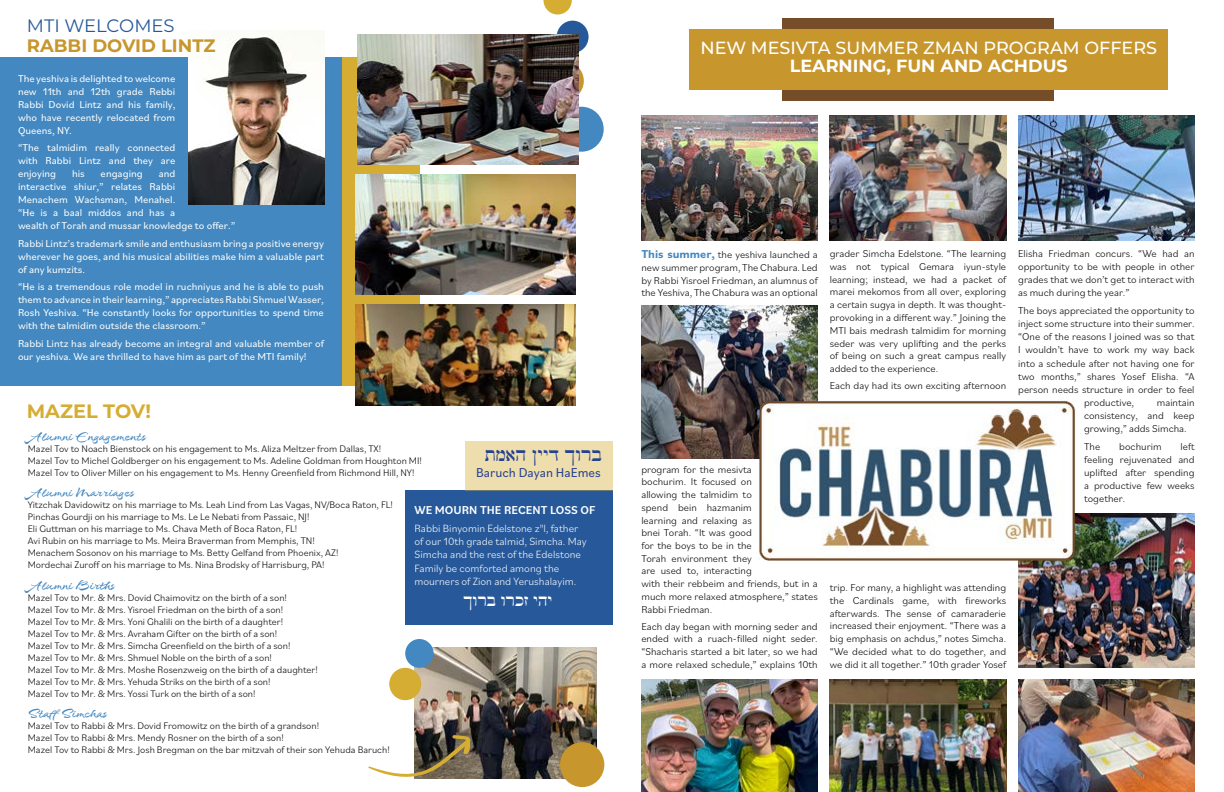
<style>
.page{position:relative;width:1224px;height:792px;background:#fff}
.page>*{position:absolute;margin:0;border:0;box-sizing:border-box;transform-origin:0 0}
.t1{font:700 19.4px "Montserrat";color:#d6ad33}
.t2{font:700 18px "Montserrat";color:#c7962c}
.t3{font:18px "Montserrat";color:#27599a}
.t4{font:500 17.6px "Montserrat";color:#fff}
.t5{font:700 17.6px "Montserrat";color:#fff}
.t6{font:16px "Shlomo";color:#25408f}
.t7{font:14px "Shlomo";color:#fff}
.t8{font:13.5px "Bilo";color:#25408f;scale:.96 1}
.t9{font:12px "Salamat";color:#4388c0}
.t10{font:500 12px "Bilo";color:#fff}
.t11{font:300 11px/13.2px "Bilo";color:#fff}
.t12{font:300 10.5px/12.7px "Bilo";color:#000;text-align:justify}
.t13{font:10.5px/13px "Bilo";color:#fff;text-align:justify}
.t14{font:300 10px/12px "Bilo";color:#000}
.s1{font-weight:700;font-size:12px;color:#4388c0}
</style>
<div class="page">
<div style="left:405px;top:491px;width:208px;height:134px;background:#27599a"></div>
<div style="left:342px;top:57px;width:77px;height:329px;background:#d6ad33"></div>
<div style="left:557px;top:21px;width:32px;height:32px;background:#27599a;border-radius:50%"></div>
<svg style="left:546px;top:61px;width:38px;height:39px"></svg>
<div style="left:559px;top:107px;width:45px;height:45px;background:#4388c0;border-radius:50%"></div>
<svg style="left:543px;top:0;width:29px;height:15px"></svg>
<img style="left:414px;top:648px;width:183px;height:130px">
<div style="left:389px;top:668px;width:32px;height:32px;background:#d6ad33;border-radius:50%"></div>
<div style="left:560px;top:742px;width:44px;height:45px;background:#c7962c;border-radius:50%"></div>
<div style="left:405px;top:639px;width:29px;height:29px;background:#4388c0;border-radius:50%"></div>
<div style="left:0;top:57px;width:342px;height:329px;background:#4388c0"></div>
<img style="left:189px;top:37px;width:136px;height:167px">
<img style="left:358px;top:34px;width:220px;height:131px">
<img style="left:356px;top:175px;width:220px;height:119px">
<img style="left:356px;top:305px;width:220px;height:100px">
<svg style="left:368px;top:735px;width:103px;height:44px"></svg>
<img style="left:641px;top:306px;width:177px;height:152px">
<div style="left:782px;top:18px;width:272px;height:82px;background:#754e29"></div>
<div style="left:690px;top:29px;width:478px;height:60px;background:#c7962c"></div>
<img style="left:1018px;top:513px;width:177px;height:155px">
<img style="left:759px;top:400px;width:318px;height:160px">
<img style="left:641px;top:680px;width:177px;height:112px">
<img style="left:641px;top:116px;width:177px;height:125px">
<img style="left:830px;top:680px;width:176px;height:112px">
<img style="left:830px;top:116px;width:176px;height:125px">
<img style="left:1018px;top:680px;width:177px;height:112px">
<img style="left:1018px;top:116px;width:177px;height:125px">
<div style="left:466px;top:441px;width:147px;height:50px;background:#eedeae"></div>
<h2 class="t3" style="left:27px;top:13px;width:149px">MTI WELCOMES</h2>
<h2 class="t2" style="left:27px;top:33px;width:190px">RABBI DOVID LINTZ</h2>
<p class="t13" style="left:18px;top:71px;width:159px">The yeshiva is delighted to welcome new 11th and 12th grade Rebbi Rabbi Dovid Lintz and his family, who have recently relocated from Queens, NY.</p>
<p class="t13" style="left:18px;top:141px;width:159px">“The talmidim really connected with Rabbi Lintz and they are enjoying</p>
<p class="t13" style="left:18px;top:167px;width:219px;text-align:left;text-indent:141px">and<br>interactive shiur,” relates Rabbi<br>Menachem Wachsman, Menahel.<br>“He is a baal middos and has a<br>wealth of Torah and mussar knowledge to offer.”</p>
<p class="t13" style="left:18px;top:236px;width:308px">Rabbi Lintz’s trademark smile and enthusiasm bring a positive energy wherever he goes, and his musical abilities make him a valuable part of any kumzits.</p>
<p class="t13" style="left:18px;top:280px;width:308px">“He is a tremendous role model in ruchniyus and he is able to push them to advance in their learning,” appreciates Rabbi Shmuel Wasser, Rosh Yeshiva. “He constantly looks for opportunities to spend time with the talmidim outside the classroom.”</p>
<p class="t13" style="left:18px;top:336px;width:307px">Rabbi Lintz has already become an integral and valuable member of our yeshiva. We are thrilled to have him as part of the MTI family!</p>
<p class="t13" style="left:72px;top:167px;width:14px">his</p>
<p class="t13" style="left:101px;top:167px;width:44px">engaging</p>
<h1 class="t1" style="left:27px;top:397px;width:126px">MAZEL TOV!</h1>
<p class="t9" style="left:28px;top:429px;width:120px">Alumni Engagements</p>
<p class="t14" style="left:28px;top:442px;width:396px">Mazel Tov to Noach Bienstock on his engagement to Ms. Aliza Meltzer from Dallas, TX!<br>Mazel Tov to Michel Goldberger on his engagement to Ms. Adeline Goldman from Houghton MI!<br>Mazel Tov to Oliver Miller on his engagement to Ms. Henny Greenfield from Richmond Hill, NY!</p>
<p class="t9" style="left:28px;top:485px;width:108px">Alumni Marriages</p>
<p class="t14" style="left:28px;top:499px;width:366px">Yitzchak Davidowitz on his marriage to Ms. Leah Lind from Las Vagas, NV/Boca Raton, FL!<br>Pinchas Gourdji on his marriage to Ms. Le Le Nebati from Passaic, NJ!<br>Eli Guttman on his marriage to Ms. Chava Meth of Boca Raton, FL!<br>Avi Rubin on his marriage to Ms. Meira Braverman from Memphis, TN!<br>Menachem Sosonov on his marriage to Ms. Betty Gelfand from Phoenix, AZ!<br>Mordechai Zuroff on his marriage to Ms. Nina Brodsky of Harrisburg, PA!</p>
<p class="t9" style="left:28px;top:578px;width:88px">Alumni Births</p>
<p class="t14" style="left:28px;top:591px;width:292px">Mazel Tov to Mr. &amp; Mrs. Dovid Chaimovitz on the birth of a son!<br>Mazel Tov to Mr. &amp; Mrs. Yisroel Friedman on the birth of a son!<br>Mazel Tov to Mr. &amp; Mrs. Yoni Ghalili on the birth of a daughter!<br>Mazel Tov to Mr. &amp; Mrs. Avraham Gifter on the birth of a son!<br>Mazel Tov to Mr. &amp; Mrs. Simcha Greenfield on the birth of a son!<br>Mazel Tov to Mr. &amp; Mrs. Shmuel Noble on the birth of a son!<br>Mazel Tov to Mr. &amp; Mrs. Moshe Rosenzweig on the birth of a daughter!<br>Mazel Tov to Mr. &amp; Mrs. Yehuda Striks on the birth of a son!<br>Mazel Tov to Mr. &amp; Mrs. Yossi Turk on the birth of a son!</p>
<p class="t9" style="left:28px;top:706px;width:81px">Staff Simchas</p>
<p class="t14" style="left:28px;top:719px;width:363px">Mazel Tov to Rabbi &amp; Mrs. Dovid Fromowitz on the birth of a grandson!<br>Mazel Tov to Rabbi &amp; Mrs. Mendy Rosner on the birth of a son!<br>Mazel Tov to Rabbi &amp; Mrs. Josh Bregman on the bar mitzvah of their son Yehuda Baruch!</p>
<h3 class="t6" style="left:485px;top:444px;width:119px">ת מ הא די י ן ך רו ב</h3>
<p class="t8" style="left:476px;top:464px;width:132px">Baruch Dayan HaEmes</p>
<p class="t10" style="left:414px;top:502px;width:183px">WE MOURN THE RECENT LOSS OF</p>
<p class="t11" style="left:414px;top:521px;width:174px">Rabbi Binyomin Edelstone z"l, father of our 10th grade talmid, Simcha. May Simcha and the rest of the Edelstone Family be comforted among the mourners of Zion and Yerushalayim.</p>
<h3 class="t7" style="left:463px;top:591px;width:90px">ך רו ב רו כ היז י</h3>
<h3 class="t4" style="left:700px;top:36px;width:458px">NEW MESIVTA SUMMER ZMAN PROGRAM OFFERS</h3>
<h3 class="t5" style="left:790px;top:53px;width:280px">LEARNING, FUN AND ACHDUS</h3>
<p class="t12" style="left:641px;top:248px;width:178px"><span class="s1">This summer,</span> the yeshiva launched a new summer program, The Chabura. Led by Rabbi Yisroel Friedman, an alumnus of the Yeshiva, The Chabura was an optional</p>
<p class="t12" style="left:641px;top:463px;width:178px;text-align:left">program for the mesivta<br>bochurim. It focused on<br>allowing the talmidim to<br>spend bein hazmanim<br>learning and relaxing as<br>bnei Torah. “It was good<br>for the boys to be in the<br>Torah environment they<br>are used to, interacting<br>with their rebbeim and friends, but in a much more relaxed atmosphere,” states<br>Rabbi Friedman.</p>
<p class="t12" style="left:641px;top:619px;width:178px">Each day began with morning seder and ended with a ruach-filled night seder. “Shacharis started a bit later, so we had a more relaxed schedule,” explains 10th</p>
<p class="t12" style="left:830px;top:247px;width:178px">grader Simcha Edelstone. “The learning was not typical Gemara iyun-style learning; instead, we had a packet of marei mekomos from all over, exploring a certain sugya in depth. It was thought&shy;provoking in a different way.” Joining the MTI bais medrash talmidim for morning seder was very uplifting and the perks of being on such a great campus really added to the experience.</p>
<p class="t12" style="left:830px;top:379px;width:178px">Each day had its own exciting afternoon</p>
<p class="t12" style="left:1018px;top:247px;width:178px;line-height:13.1px">Elisha Friedman concurs. “We had an opportunity to be with people in other grades that we don’t get to interact with as much during the year.”</p>
<p class="t12" style="left:1018px;top:304px;width:178px;line-height:13.1px;text-align:center">The boys appreciated the opportunity to inject some structure into their summer. “One of the reasons I joined was so that I wouldn’t have to work my way back into a schedule after not having one for two months,” shares Yosef Elisha. “A person needs structure in order to feel productive,</p>
<p class="t12" style="left:1084px;top:396px;width:112px;line-height:13.1px;text-indent:73px">maintain consistency, and keep growing,” adds Simcha.</p>
<p class="t12" style="left:1084px;top:440px;width:18px">The</p>
<p class="t12" style="left:1119px;top:440px;width:44px">bochurim</p>
<p class="t12" style="left:1084px;top:439px;width:112px;line-height:13.1px;text-indent:96px">left feeling rejuvenated and uplifted after spending a productive few weeks together.</p>
<p class="t12" style="left:830px;top:581px;width:178px">trip. For many, a highlight was attending the Cardinals game, with fireworks afterwards. The sense of camaraderie increased their enjoyment. “There was a big emphasis on achdus,” notes Simcha. “We decided what to do together, and we did it all together.” 10th grader Yosef</p>
</div>
